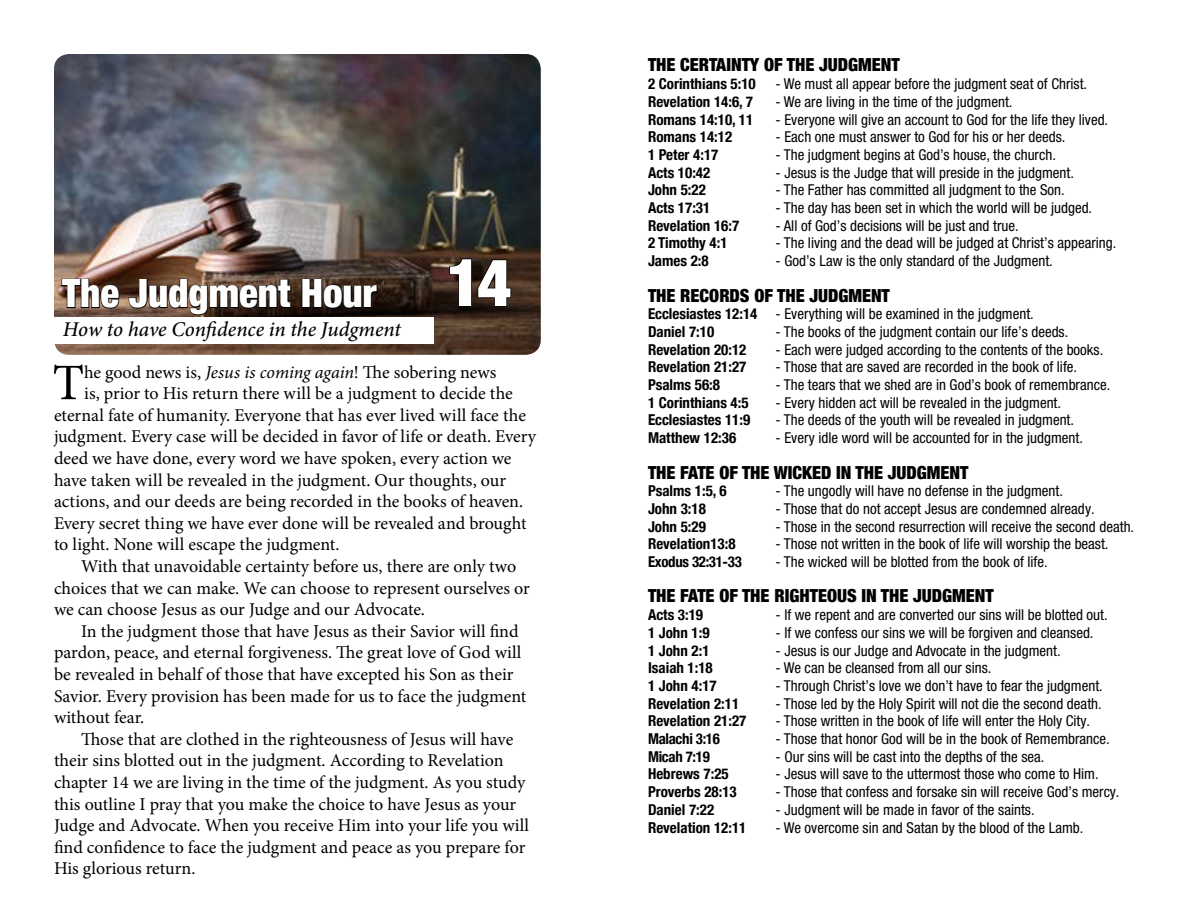
<style>
.page{position:relative;width:1188px;height:918px;background:#fff}
.page>*{position:absolute;margin:0;border:0;box-sizing:border-box;transform-origin:0 0}
.t1{font:51.3px "Minion Pro";color:#000}
.t2{font:900 condensed 39px "Helvetica Neue";color:#fff}
.t3{font:italic 500 21px "Minion Pro";letter-spacing:-.005em;color:#000}
.t4{font:18px "Minion Pro";letter-spacing:-.005em;color:#000}
.t5{font:900 condensed 18px "Helvetica Neue";color:#000}
.t6{font:condensed 15px "Helvetica Neue LT Pro";color:#000}
.t7{font:700 condensed 15px "Helvetica Neue";color:#000}
.t8{font:700 condensed 15px "Helvetica Neue";letter-spacing:-.02em;color:#000}
.s1{font-size:66px}
.s2{font-style:italic}
.s3{font-family:"Helvetica Neue";font-weight:700}
</style>
<div class="page">
<img style="left:54px;top:54px;width:487px;height:301px">
<svg style="left:61px;top:278px;width:59px;height:31px;background:#5a4032"></svg>
<svg style="left:128px;top:278px;width:164px;height:38px;background:#493527"></svg>
<svg style="left:301px;top:278px;width:77px;height:32px;background:#261811"></svg>
<svg style="left:449px;top:258px;width:63px;height:50px;background:#2e1f15"></svg>
<div style="left:31px;top:317px;width:402px;height:27px;background:#fff"></div>
<h2 class="t2" style="left:62px;top:261px;width:451px">The Judgment Hour <span class="s1">14</span></h2>
<h3 class="t3" style="left:63px;top:315px;width:340px">How to have Confidence in the Judgment</h3>
<h1 class="t1" style="left:53px;top:348px;width:33px">T</h1>
<p class="t4" style="left:84px;top:360px;width:414px">he good news is, <span class="s2">Jesus is coming again</span>! The sobering news</p>
<p class="t4" style="left:84px;top:381px;width:430px">is, prior to His return there will be a judgment to decide the</p>
<p class="t4" style="left:54px;top:403px;width:474px">eternal fate of humanity. Everyone that has ever lived will face the</p>
<p class="t4" style="left:54px;top:425px;width:484px">judgment. Every case will be decided in favor of life or death. Every</p>
<p class="t4" style="left:54px;top:446px;width:459px">deed we have done, every word we have spoken, every action we</p>
<p class="t4" style="left:54px;top:468px;width:454px">have taken will be revealed in the judgment. Our thoughts, our</p>
<p class="t4" style="left:54px;top:489px;width:471px">actions, and our deeds are being recorded in the books of heaven.</p>
<p class="t4" style="left:54px;top:511px;width:474px">Every secret thing we have ever done will be revealed and brought</p>
<p class="t4" style="left:54px;top:533px;width:287px">to light. None will escape the judgment.</p>
<p class="t4" style="left:81px;top:554px;width:437px">With that unavoidable certainty before us, there are only two</p>
<p class="t4" style="left:54px;top:576px;width:477px">choices that we can make. We can choose to represent ourselves or</p>
<p class="t4" style="left:54px;top:597px;width:373px">we can choose Jesus as our Judge and our Advocate.</p>
<p class="t4" style="left:81px;top:619px;width:439px">In the judgment those that have Jesus as their Savior will find</p>
<p class="t4" style="left:54px;top:641px;width:469px">pardon, peace, and eternal forgiveness. The great love of God will</p>
<p class="t4" style="left:54px;top:662px;width:461px">be revealed in behalf of those that have excepted his Son as their</p>
<p class="t4" style="left:54px;top:684px;width:474px">Savior. Every provision has been made for us to face the judgment</p>
<p class="t4" style="left:54px;top:705px;width:92px">without fear.</p>
<p class="t4" style="left:81px;top:727px;width:434px">Those that are clothed in the righteousness of Jesus will have</p>
<p class="t4" style="left:54px;top:749px;width:451px">their sins blotted out in the judgment. According to Revelation</p>
<p class="t4" style="left:54px;top:770px;width:473px">chapter 14 we are living in the time of the judgment. As you study</p>
<p class="t4" style="left:54px;top:792px;width:464px">this outline I pray that you make the choice to have Jesus as your</p>
<p class="t4" style="left:54px;top:813px;width:477px">Judge and Advocate. When you receive Him into your life you will</p>
<p class="t4" style="left:54px;top:835px;width:473px">find confidence to face the judgment and peace as you prepare for</p>
<p class="t4" style="left:54px;top:857px;width:143px">His glorious return.</p>
<p class="t5" style="left:648px;top:50px;width:253px">THE CERTAINTY OF THE JUDGMENT</p>
<p class="t7" style="left:648px;top:71px;width:109px">2 Corinthians 5:10</p>
<p class="t6" style="left:776px;top:75px;width:313px">- We must all appear before the judgment seat of Christ.</p>
<p class="t7" style="left:648px;top:89px;width:107px">Revelation 14:6, 7</p>
<p class="t6" style="left:776px;top:93px;width:239px">- We are living in the time of the judgment.</p>
<p class="t7" style="left:648px;top:107px;width:107px">Romans 14:10, 11</p>
<p class="t6" style="left:776px;top:110px;width:334px">- Everyone will give an account to God for the life they lived.</p>
<p class="t7" style="left:648px;top:125px;width:86px">Romans 14:12</p>
<p class="t6" style="left:776px;top:128px;width:291px">- Each one must answer to God for his or her deeds.</p>
<p class="t7" style="left:648px;top:142px;width:72px">1 Peter 4:17</p>
<p class="t6" style="left:776px;top:146px;width:282px">- The judgment begins at God’s house, the church.</p>
<p class="t7" style="left:648px;top:160px;width:64px">Acts 10:42</p>
<p class="t6" style="left:776px;top:164px;width:300px">- Jesus is the Judge that will preside in the judgment.</p>
<p class="t7" style="left:648px;top:178px;width:59px">John 5:22</p>
<p class="t6" style="left:776px;top:181px;width:291px">- The Father has committed all judgment to the Son.</p>
<p class="t7" style="left:648px;top:195px;width:64px">Acts 17:31</p>
<p class="t6" style="left:776px;top:199px;width:318px">- The day has been set in which the world will be judged.</p>
<p class="t7" style="left:648px;top:213px;width:93px">Revelation 16:7</p>
<p class="t6" style="left:776px;top:217px;width:245px">- All of God’s decisions will be just and true.</p>
<p class="t7" style="left:648px;top:231px;width:81px">2 Timothy 4:1</p>
<p class="t6" style="left:776px;top:234px;width:342px">- The living and the dead will be judged at Christ’s appearing.</p>
<p class="t7" style="left:648px;top:248px;width:62px">James 2:8</p>
<p class="t6" style="left:776px;top:252px;width:279px">- God’s Law is the only standard of the Judgment.</p>
<p class="t5" style="left:648px;top:280px;width:243px">THE RECORDS OF THE JUDGMENT</p>
<p class="t6" style="left:648px;top:305px;width:387px"><span class="s3">Ecclesiastes 12:14</span> - Everything will be examined in the judgment.</p>
<p class="t7" style="left:648px;top:319px;width:68px">Daniel 7:10</p>
<p class="t6" style="left:776px;top:323px;width:294px">- The books of the judgment contain our life’s deeds.</p>
<p class="t7" style="left:648px;top:337px;width:100px">Revelation 20:12</p>
<p class="t6" style="left:776px;top:341px;width:329px">- Each were judged according to the contents of the books.</p>
<p class="t7" style="left:648px;top:355px;width:100px">Revelation 21:27</p>
<p class="t6" style="left:776px;top:358px;width:303px">- Those that are saved are recorded in the book of life.</p>
<p class="t7" style="left:648px;top:372px;width:74px">Psalms 56:8</p>
<p class="t6" style="left:776px;top:376px;width:336px">- The tears that we shed are in God’s book of remembrance.</p>
<p class="t7" style="left:648px;top:390px;width:102px">1 Corinthians 4:5</p>
<p class="t6" style="left:776px;top:394px;width:287px">- Every hidden act will be revealed in the judgment.</p>
<p class="t7" style="left:648px;top:408px;width:104px">Ecclesiastes 11:9</p>
<p class="t6" style="left:776px;top:411px;width:300px">- The deeds of the youth will be revealed in judgment.</p>
<p class="t7" style="left:648px;top:425px;width:90px">Matthew 12:36</p>
<p class="t6" style="left:776px;top:429px;width:309px">- Every idle word will be accounted for in the judgment.</p>
<p class="t5" style="left:648px;top:457px;width:322px">THE FATE OF THE WICKED IN THE JUDGMENT</p>
<p class="t7" style="left:648px;top:479px;width:80px">Psalms 1:5, 6</p>
<p class="t6" style="left:776px;top:482px;width:289px">- The ungodly will have no defense in the judgment.</p>
<p class="t7" style="left:648px;top:496px;width:59px">John 3:18</p>
<p class="t6" style="left:776px;top:500px;width:321px">- Those that do not accept Jesus are condemned already.</p>
<p class="t7" style="left:648px;top:514px;width:59px">John 5:29</p>
<p class="t6" style="left:776px;top:518px;width:360px">- Those in the second resurrection will receive the second death.</p>
<p class="t7" style="left:648px;top:532px;width:89px">Revelation13:8</p>
<p class="t6" style="left:776px;top:535px;width:335px">- Those not written in the book of life will worship the beast.</p>
<p class="t8" style="left:648px;top:549px;width:95px">Exodus 32:31-33</p>
<p class="t6" style="left:775px;top:553px;width:274px">- The wicked will be blotted from the book of life.</p>
<p class="t5" style="left:648px;top:581px;width:347px">THE FATE OF THE RIGHTEOUS IN THE JUDGMENT</p>
<p class="t7" style="left:648px;top:602px;width:57px">Acts 3:19</p>
<p class="t6" style="left:776px;top:606px;width:334px">- If we repent and are converted our sins will be blotted out.</p>
<p class="t7" style="left:648px;top:620px;width:63px">1 John 1:9</p>
<p class="t6" style="left:776px;top:624px;width:320px">- If we confess our sins we will be forgiven and cleansed.</p>
<p class="t7" style="left:648px;top:638px;width:63px">1 John 2:1</p>
<p class="t6" style="left:776px;top:641px;width:287px">- Jesus is our Judge and Advocate in the judgment.</p>
<p class="t7" style="left:648px;top:656px;width:66px">Isaiah 1:18</p>
<p class="t6" style="left:776px;top:659px;width:217px">- We can be cleansed from all our sins.</p>
<p class="t7" style="left:648px;top:673px;width:70px">1 John 4:17</p>
<p class="t6" style="left:776px;top:677px;width:329px">- Through Christ’s love we don’t have to fear the judgment.</p>
<p class="t7" style="left:648px;top:691px;width:93px">Revelation 2:11</p>
<p class="t6" style="left:776px;top:695px;width:328px">- Those led by the Holy Spirit will not die the second death.</p>
<p class="t7" style="left:648px;top:709px;width:100px">Revelation 21:27</p>
<p class="t6" style="left:776px;top:712px;width:316px">- Those written in the book of life will enter the Holy City.</p>
<p class="t8" style="left:648px;top:726px;width:73px">Malachi 3:16</p>
<p class="t6" style="left:775px;top:730px;width:336px">- Those that honor God will be in the book of Remembrance.</p>
<p class="t7" style="left:648px;top:744px;width:63px">Micah 7:19</p>
<p class="t6" style="left:776px;top:748px;width:270px">- Our sins will be cast into the depths of the sea.</p>
<p class="t7" style="left:648px;top:762px;width:82px">Hebrews 7:25</p>
<p class="t6" style="left:776px;top:765px;width:325px">- Jesus will save to the uttermost those who come to Him.</p>
<p class="t7" style="left:648px;top:779px;width:90px">Proverbs 28:13</p>
<p class="t6" style="left:776px;top:783px;width:345px">- Those that confess and forsake sin will receive God’s mercy.</p>
<p class="t7" style="left:648px;top:797px;width:68px">Daniel 7:22</p>
<p class="t6" style="left:776px;top:801px;width:261px">- Judgment will be made in favor of the saints.</p>
<p class="t7" style="left:648px;top:815px;width:100px">Revelation 12:11</p>
<p class="t6" style="left:776px;top:818px;width:309px">- We overcome sin and Satan by the blood of the Lamb.</p>
</div>
